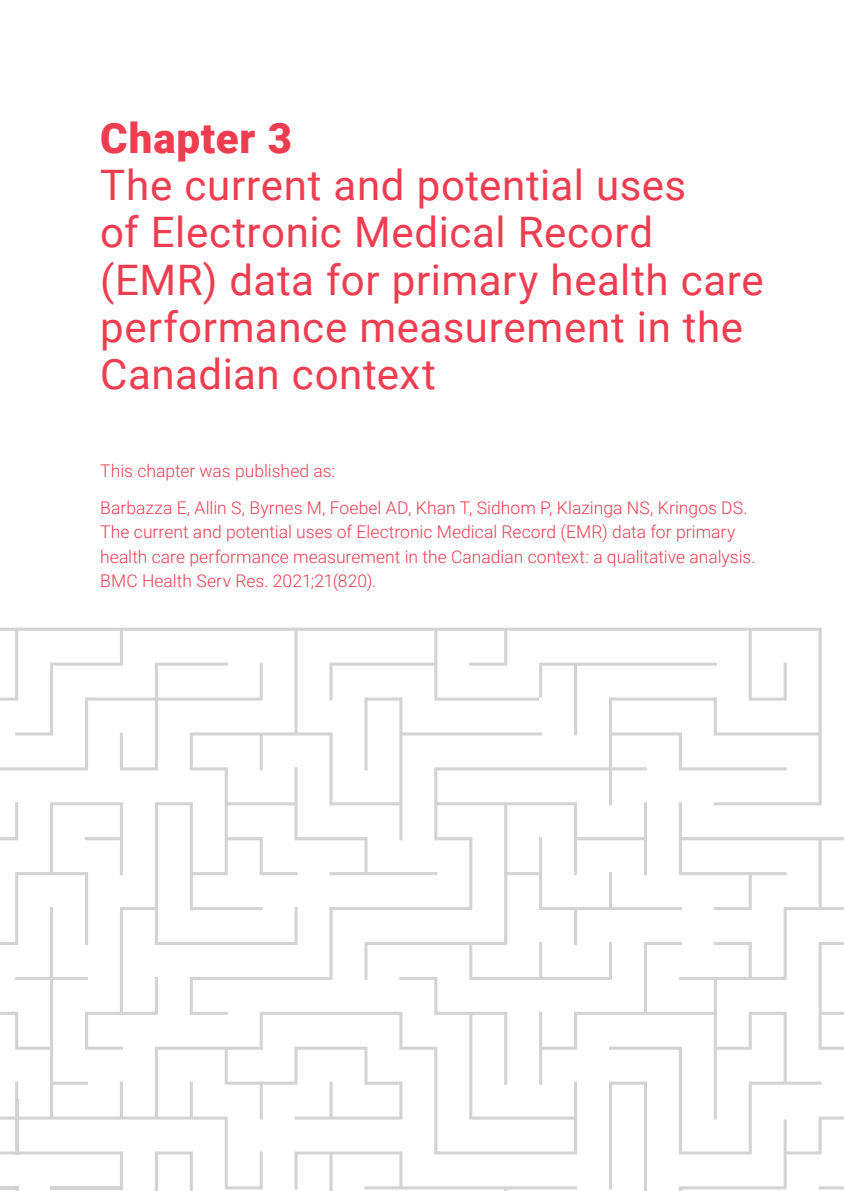
<style>
.page{position:relative;width:844px;height:1191px;background:#fff}
.page>*{position:absolute;margin:0;border:0;box-sizing:border-box;transform-origin:0 0}
.t1{font:42px/47.2px "Roboto";letter-spacing:.015em;color:#ee3d50}
.t2{font:900 42px "Roboto";letter-spacing:.02em;color:#ee3d50}
.t3{font:300 17.5px/24.5px "Roboto";color:#ee3d50}
</style>
<div class="page">
<svg style="left:155px;top:802px;width:688px;height:389px"></svg>
<svg style="left:0;top:1049px;width:577px;height:140px"></svg>
<svg style="left:0;top:627px;width:821px;height:422px"></svg>
<hr style="left:15px;top:1099px;width:3px;height:55px;background:#231f20">
<svg style="left:0;top:1151px;width:123px;height:40px"></svg>
<hr style="left:50px;top:1186px;width:73px;height:3px;background:#231f20">
<hr style="left:0;top:1186px;width:18px;height:3px;background:#231f20">
<h1 class="t2" style="left:100px;top:109px;width:193px">Chapter 3</h1>
<h1 class="t1" style="left:100px;top:160px;width:664px">The current and potential uses<br>of Electronic Medical Record (EMR) data for primary health care performance measurement in the<br>Canadian context</h1>
<p class="t3" style="left:100px;top:451px;width:649px;line-height:36.8px">This chapter was published as:<br>Barbazza E, Allin S, Byrnes M, Foebel AD, Khan T, Sidhom P, Klazinga NS, Kringos DS.</p>
<p class="t3" style="left:100px;top:519px;width:656px">The current and potential uses of Electronic Medical Record (EMR) data for primary health care performance measurement in the Canadian context: a qualitative analysis.<br>BMC Health Serv Res. 2021;21(820).</p>
</div>
